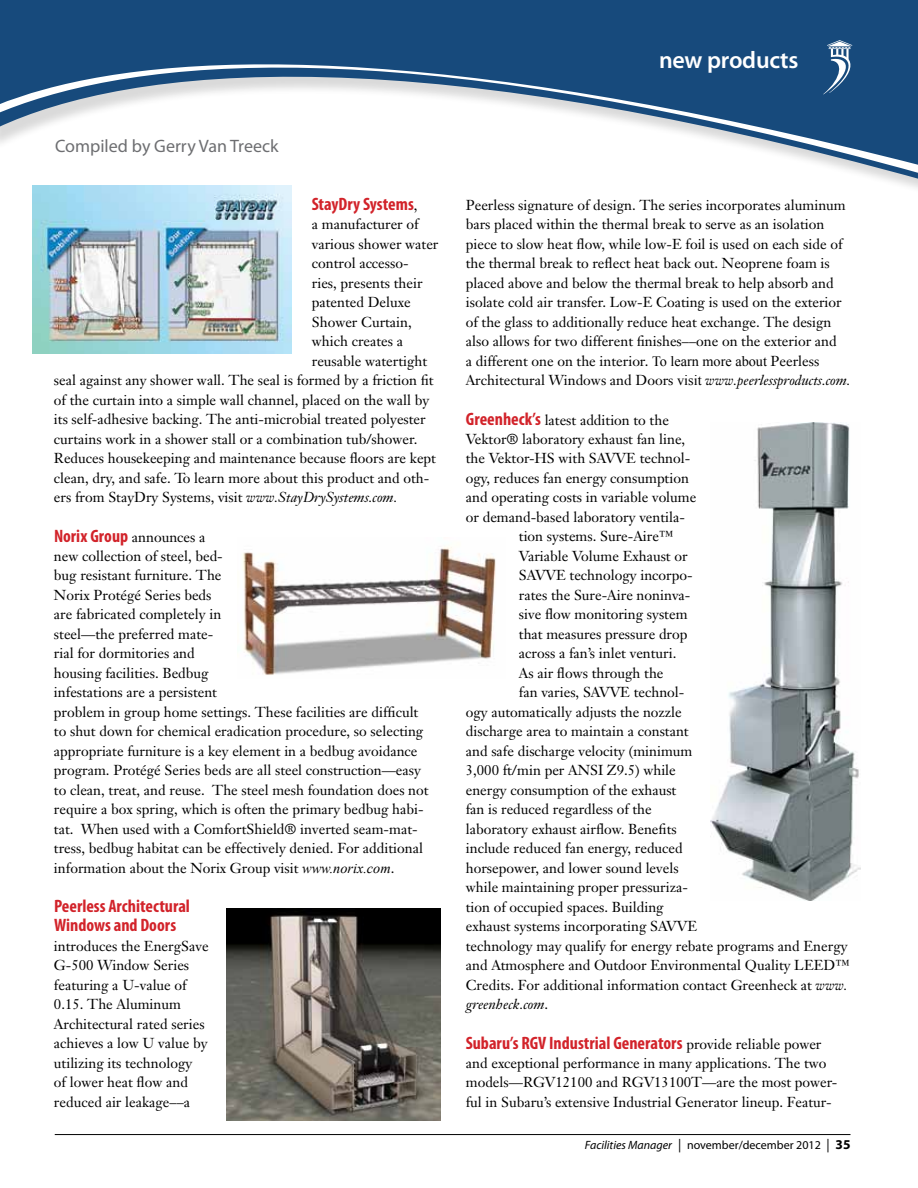
<style>
.page{position:relative;width:918px;height:1188px;background:#fff}
.page>*{position:absolute;margin:0;border:0;box-sizing:border-box;transform-origin:0 0}
.t1{font:600 24px "Myriad Pro";letter-spacing:-.01em;color:#fff}
.t2{font:700 condensed 18px/19.5px "Myriad Pro";color:#d2232a}
.t3{font:18px "Myriad Pro";color:#6d6e71}
.t4{font:14.25px/19.5px "Janson Text";color:#000}
.t5{font:italic 14.25px "Janson Text";color:#000}
.t6{font:12px "Myriad Pro";color:#000}
.s1{font-family:"Janson Text";font-weight:400;font-stretch:normal;font-size:14.25px;color:#000}
.s2{font-style:italic}
.s3{font-family:"Times New Roman";font-style:italic}
.s4{font-family:"Times New Roman"}
.s5{font-family:"Myriad Pro";font-weight:700;font-stretch:condensed;font-size:18px;color:#d2232a}
.s6{font-style:normal}
.s7{font-size:13.5px}
.s8{font-weight:700;font-size:13.5px}
</style>
<div class="page">
<hr style="left:55px;top:1134px;width:795px;height:1px;background:#000">
<svg style="left:0;top:0;width:918px;height:188px;fill:#174a7c"></svg>
<img style="left:243px;top:547px;width:253px;height:128px">
<img style="left:711px;top:422px;width:149px;height:478px">
<img style="left:227px;top:909px;width:214px;height:211px">
<img style="left:32px;top:186px;width:260px;height:167px">
<p class="t3" style="left:55px;top:136px;width:225px">Compiled by Gerry Van Treeck</p>
<p class="t2" style="left:312px;top:195px;width:107px">StayDry Systems<span class="s1">,</span></p>
<p class="t4" style="left:312px;top:215px;width:108px">a manufacturer of</p>
<p class="t4" style="left:312px;top:234px;width:128px">various shower water</p>
<p class="t4" style="left:312px;top:254px;width:98px">control accesso-</p>
<p class="t4" style="left:312px;top:273px;width:112px">ries, presents their</p>
<p class="t4" style="left:312px;top:293px;width:100px">patented Deluxe</p>
<p class="t4" style="left:312px;top:312px;width:102px">Shower Curtain,</p>
<p class="t4" style="left:312px;top:332px;width:93px">which creates a</p>
<p class="t4" style="left:312px;top:351px;width:117px">reusable watertight</p>
<p class="t4" style="left:54px;top:371px;width:381px">seal against any shower wall. The seal is formed by a friction fit</p>
<p class="t4" style="left:54px;top:390px;width:377px">of the curtain into a simple wall channel, placed on the wall by</p>
<p class="t4" style="left:54px;top:410px;width:373px">its self-adhesive backing. The anti-microbial treated polyester</p>
<p class="t4" style="left:54px;top:429px;width:365px">curtains work in a shower stall or a combination tub/shower.</p>
<p class="t4" style="left:54px;top:449px;width:384px">Reduces housekeeping and maintenance because floors are kept</p>
<p class="t4" style="left:54px;top:468px;width:377px">clean, dry, and safe. To learn more about this product and oth-</p>
<p class="t4" style="left:54px;top:488px;width:345px">ers from StayDry Systems, visit <span class="s2">www.StayDrySystems.com.</span></p>
<p class="t2" style="left:54px;top:526px;width:153px">Norix Group <span class="s1">announces a</span></p>
<p class="t4" style="left:54px;top:546px;width:376px">new collection of steel, bed-<br>bug resistant furniture. The<br>Norix Protégé Series beds<br>are fabricated completely in<br>steel—the preferred mate-<br>rial for dormitories and<br>housing facilities. Bedbug<br>infestations are a persistent<br>problem in group home settings. These facilities are difficult to shut down for chemical eradication procedure, so selecting appropriate furniture is a key element in a bedbug avoidance program. Protégé Series beds are all steel construction—easy to clean, treat, and reuse. The steel mesh foundation does not require a box spring, which is often the primary bedbug habi&shy;tat. When used with a ComfortShield® inverted seam-mat&shy;tress, bedbug habitat can be effectively denied. For additional information about the Norix Group visit <span class="s3">www.norix.com</span>.</p>
<p class="t2" style="left:54px;top:897px;width:138px">Peerless Architectural<br>Windows and Doors</p>
<p class="t4" style="left:54px;top:936px;width:156px">introduces the EnergSave<br>G-500 Window Series featuring a U-value of<br>0.15. The Aluminum<br>Architectural rated series achieves a low U value by utilizing its technology<br>of lower heat flow and reduced air leakage––a</p>
<h1 class="t1" style="left:659px;top:44px;width:141px">new products</h1>
<p class="t4" style="left:466px;top:195px;width:386px">Peerless signature of design. The series incorporates aluminum bars placed within the thermal break to serve as an isolation piece to slow heat flow, while low-E foil is used on each side of the thermal break to reflect heat back out. Neoprene foam is placed above and below the thermal break to help absorb and isolate cold air transfer. Low-E Coating is used on the exterior of the glass to additionally reduce heat exchange. The design also allows for two different finishes––one on the exterior and<br>a different one on the interior. <span class="s4">To learn more about</span> Peerless Architectural Windows and Doors <span class="s4">visit</span> <span class="s2">www.peerlessproducts.com.</span></p>
<p class="t4" style="left:466px;top:410px;width:205px"><span class="s5">Greenheck’s</span> latest addition to the</p>
<p class="t4" style="left:466px;top:429px;width:221px">Vektor® laboratory exhaust fan line,</p>
<p class="t4" style="left:466px;top:449px;width:226px">the Vektor-HS with SAVVE technol-</p>
<p class="t4" style="left:466px;top:468px;width:225px">ogy, reduces fan energy consumption</p>
<p class="t4" style="left:466px;top:488px;width:232px">and operating costs in variable volume</p>
<p class="t4" style="left:466px;top:507px;width:221px">or demand-based laboratory ventila-</p>
<p class="t4" style="left:519px;top:527px;width:156px">tion systems. Sure-Aire™</p>
<p class="t4" style="left:519px;top:546px;width:170px">Variable Volume Exhaust or</p>
<p class="t4" style="left:519px;top:566px;width:175px">SAVVE technology incorpo-</p>
<p class="t4" style="left:519px;top:585px;width:173px">rates the Sure-Aire noninva-</p>
<p class="t4" style="left:519px;top:605px;width:170px">sive flow monitoring system</p>
<p class="t4" style="left:519px;top:624px;width:170px">that measures pressure drop</p>
<p class="t4" style="left:519px;top:644px;width:159px">across a fan’s inlet venturi.</p>
<p class="t4" style="left:519px;top:663px;width:146px">As air flows through the</p>
<p class="t4" style="left:519px;top:683px;width:167px">fan varies, SAVVE technol-</p>
<p class="t4" style="left:466px;top:702px;width:218px">ogy automatically adjusts the nozzle</p>
<p class="t4" style="left:466px;top:722px;width:224px">discharge area to maintain a constant</p>
<p class="t4" style="left:466px;top:741px;width:228px">and safe discharge velocity (minimum</p>
<p class="t4" style="left:466px;top:761px;width:212px">3,000 ft/min per ANSI Z9.5) while</p>
<p class="t4" style="left:466px;top:780px;width:212px">energy consumption of the exhaust</p>
<p class="t4" style="left:466px;top:800px;width:188px">fan is reduced regardless of the</p>
<p class="t4" style="left:466px;top:819px;width:212px">laboratory exhaust airflow. Benefits</p>
<p class="t4" style="left:466px;top:839px;width:219px">include reduced fan energy, reduced</p>
<p class="t4" style="left:466px;top:858px;width:214px">horsepower, and lower sound levels</p>
<p class="t4" style="left:466px;top:878px;width:224px">while maintaining proper pressuriza-</p>
<p class="t4" style="left:466px;top:897px;width:199px">tion of occupied spaces. Building</p>
<p class="t4" style="left:466px;top:917px;width:233px">exhaust systems incorporating SAVVE</p>
<p class="t4" style="left:466px;top:936px;width:383px">technology may qualify for energy rebate programs and Energy</p>
<p class="t4" style="left:466px;top:956px;width:385px">and Atmosphere and Outdoor Environmental Quality LEED™</p>
<p class="t4" style="left:466px;top:975px;width:383px">Credits. For additional information contact Greenheck at <span class="s2">www.</span></p>
<p class="t5" style="left:466px;top:996px;width:84px">greenheck.com<span class="s6">.</span></p>
<p class="t2" style="left:466px;top:1033px;width:357px">Subaru’s RGV Industrial Generators <span class="s1">provide reliable power</span></p>
<p class="t4" style="left:466px;top:1053px;width:373px">and exceptional performance in many applications. The two models—RGV12100 and RGV13100T—are the most power&shy;ful in Subaru’s extensive Industrial Generator lineup. Featur-</p>
<p class="t6" style="left:585px;top:1138px;width:267px"><span class="s2">Facilities Manager</span> <span class="s7">|</span> november/december 2012 <span class="s7">|</span> <span class="s8">35</span></p>
</div>
